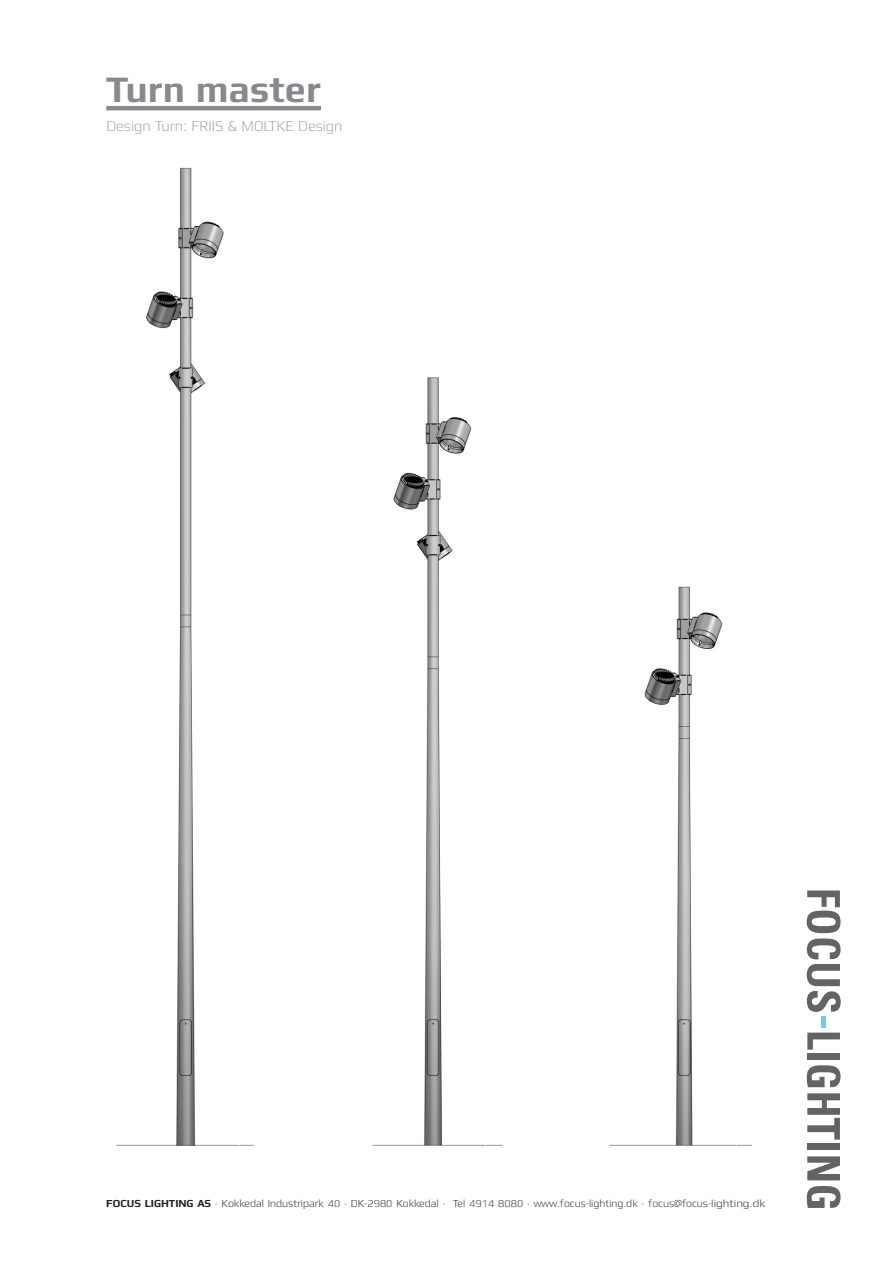
<style>
.page{position:relative;width:893px;height:1263px;background:#fff}
.page>*{position:absolute;margin:0;border:0;box-sizing:border-box;transform-origin:0 0}
.Overskrift{font:700 37.5px "Mdd";color:#87898c}
.t1{font:300 15px "Mdd";color:#9d9fa2}
.t2{font:300 10.8px "Mdd";color:#231f20}
.s1{font-weight:700}
</style>
<div class="page">
<svg style="left:807px;top:890px;width:34px;height:122px"></svg>
<svg style="left:807px;top:1032px;width:33px;height:18px"></svg>
<div style="left:807px;top:1053px;width:33px;height:7px;background:#636366"></div>
<svg style="left:807px;top:1065px;width:33px;height:22px"></svg>
<svg style="left:807px;top:1093px;width:33px;height:46px"></svg>
<div style="left:807px;top:1143px;width:33px;height:7px;background:#636366"></div>
<svg style="left:807px;top:1156px;width:33px;height:24px"></svg>
<svg style="left:807px;top:1186px;width:33px;height:22px"></svg>
<div style="left:821px;top:1016px;width:5px;height:11px;background:#74cdd9"></div>
<img style="left:116px;top:167px;width:636px;height:979px">
<hr style="left:106px;top:106px;width:215px;height:4px;background:#87898c">
<p class="Overskrift" style="left:106px;top:69px;width:216px">Turn master</p>
<p class="t1" style="left:106px;top:119px;width:238px">Design Turn: FRIIS &amp; MOLTKE Design</p>
<p class="t2" style="left:106px;top:1198px;width:661px"><span class="s1">FOCUS LIGHTING AS</span> · Kokkedal Industripark 40 · DK-2980 Kokkedal · Tel 4914 8080 · www.focus-lighting.dk · focus@focus-lighting.dk</p>
</div>
